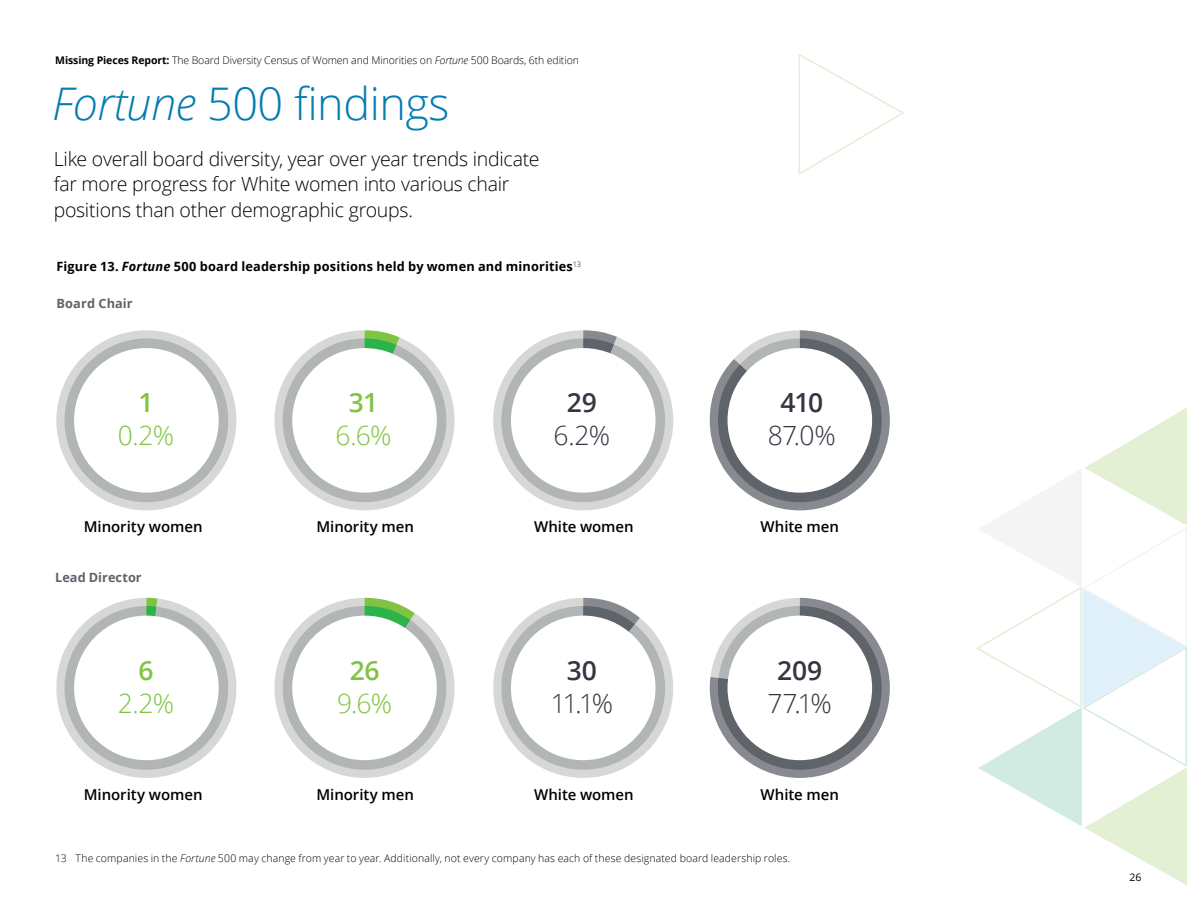
<style>
.page{position:relative;width:1188px;height:918px;background:#fff}
.page>*{position:absolute;margin:0;border:0;box-sizing:border-box;transform-origin:0 0}
.t1{font:300 45px "Open Sans";letter-spacing:-.01em;color:#057cb0}
.t2{font:300 26.4px "Open Sans";color:#343741}
.t3{font:300 26.4px "Open Sans";color:#80c342}
.t4{font:600 26.4px "Open Sans";letter-spacing:-.01em;color:#343741}
.t5{font:600 26.4px "Open Sans";color:#80c342}
.t6{font:300 19.5px/25.5px "Open Sans";letter-spacing:-.015em;color:#000}
.t7{font:600 15px "Open Sans";letter-spacing:-.005em;color:#000}
.t8{font:700 12.75px "Open Sans";letter-spacing:.015em;color:#000}
.t9{font:700 12.75px "Open Sans";letter-spacing:.01em;color:#5f636a}
.t10{font:300 10.5px "Open Sans";letter-spacing:.01em;color:#000}
.t11{font:300 10.5px "Open Sans";letter-spacing:-.01em;color:#000}
.t12{font:10.5px "Open Sans";color:#000}
.s1{font-weight:700}
.s2{font-style:italic}
</style>
<div class="page">
<div style="left:56px;top:330px;width:180px;height:180px;background:#d7d8d6;border-radius:90px"></div>
<div style="left:65px;top:338px;width:163px;height:164px;background:#b2b5b6;border-radius:82px"></div>
<div style="left:74px;top:348px;width:145px;height:145px;background:#fff;border-radius:50%"></div>
<svg style="left:56px;top:598px;width:180px;height:180px"></svg>
<div style="left:74px;top:616px;width:145px;height:144px;background:#fff;border-radius:50%"></div>
<svg style="left:274px;top:330px;width:181px;height:180px"></svg>
<div style="left:292px;top:348px;width:145px;height:145px;background:#fff;border-radius:50%"></div>
<svg style="left:274px;top:598px;width:181px;height:180px"></svg>
<div style="left:292px;top:616px;width:145px;height:144px;background:#fff;border-radius:50%"></div>
<svg style="left:493px;top:330px;width:180px;height:180px"></svg>
<div style="left:511px;top:348px;width:145px;height:145px;background:#fff;border-radius:50%"></div>
<svg style="left:493px;top:598px;width:180px;height:180px"></svg>
<div style="left:511px;top:616px;width:145px;height:144px;background:#fff;border-radius:50%"></div>
<svg style="left:710px;top:330px;width:180px;height:180px"></svg>
<div style="left:728px;top:348px;width:144px;height:145px;background:#fff;border-radius:50%"></div>
<svg style="left:710px;top:598px;width:180px;height:180px"></svg>
<div style="left:728px;top:616px;width:144px;height:144px;background:#fff;border-radius:50%"></div>
<svg style="left:976px;top:408px;width:211px;height:477px"></svg>
<svg style="left:798px;top:54px;width:106px;height:121px"></svg>
<p class="t11" style="left:55px;top:53px;width:525px"><span class="s1">Missing Pieces Report:</span> The Board Diversity Census of Women and Minorities on <span class="s2">Fortune</span> 500 Boards, 6th edition</p>
<h1 class="t1" style="left:52px;top:73px;width:399px"><span class="s2">Fortune</span> 500 findings</h1>
<p class="t6" style="left:54px;top:145px;width:487px">Like overall board diversity, year over year trends indicate far more progress for White women into various chair positions than other demographic groups.</p>
<p class="t8" style="left:56px;top:258px;width:526px">Figure 13. <span class="s2">Fortune</span> 500 board leadership positions held by women and minorities<sup>13</sup></p>
<p class="t9" style="left:56px;top:295px;width:78px">Board Chair</p>
<h2 class="t5" style="left:139px;top:384px;width:17px">1</h2>
<h2 class="t3" style="left:118px;top:418px;width:58px">0.2%</h2>
<p class="t7" style="left:84px;top:516px;width:120px">Minority women</p>
<p class="t9" style="left:55px;top:568px;width:88px">Lead Director</p>
<h2 class="t5" style="left:139px;top:652px;width:17px">6</h2>
<h2 class="t3" style="left:118px;top:685px;width:58px">2.2%</h2>
<p class="t7" style="left:84px;top:784px;width:120px">Minority women</p>
<h2 class="t5" style="left:349px;top:384px;width:31px">31</h2>
<h2 class="t3" style="left:336px;top:418px;width:58px">6.6%</h2>
<p class="t7" style="left:317px;top:516px;width:99px">Minority men</p>
<h2 class="t5" style="left:350px;top:652px;width:31px">26</h2>
<h2 class="t3" style="left:337px;top:685px;width:57px">9.6%</h2>
<p class="t7" style="left:317px;top:784px;width:99px">Minority men</p>
<h2 class="t4" style="left:567px;top:384px;width:31px">29</h2>
<h2 class="t2" style="left:554px;top:418px;width:58px">6.2%</h2>
<p class="t7" style="left:534px;top:516px;width:101px">White women</p>
<h2 class="t4" style="left:567px;top:652px;width:32px">30</h2>
<h2 class="t2" style="left:551px;top:685px;width:64px">11.1%</h2>
<p class="t7" style="left:534px;top:784px;width:101px">White women</p>
<h2 class="t4" style="left:781px;top:384px;width:44px">410</h2>
<h2 class="t2" style="left:768px;top:418px;width:70px">87.0%</h2>
<p class="t7" style="left:761px;top:516px;width:80px">White men</p>
<h2 class="t4" style="left:777px;top:652px;width:47px">209</h2>
<h2 class="t2" style="left:768px;top:685px;width:66px">77.1%</h2>
<p class="t7" style="left:761px;top:784px;width:80px">White men</p>
<p class="t10" style="left:55px;top:851px;width:737px">13 The companies in the <span class="s2">Fortune</span> 500 may change from year to year. Additionally, not every company has each of these designated board leadership roles.</p>
<p class="t12" style="left:1130px;top:870px;width:13px">26</p>
</div>
